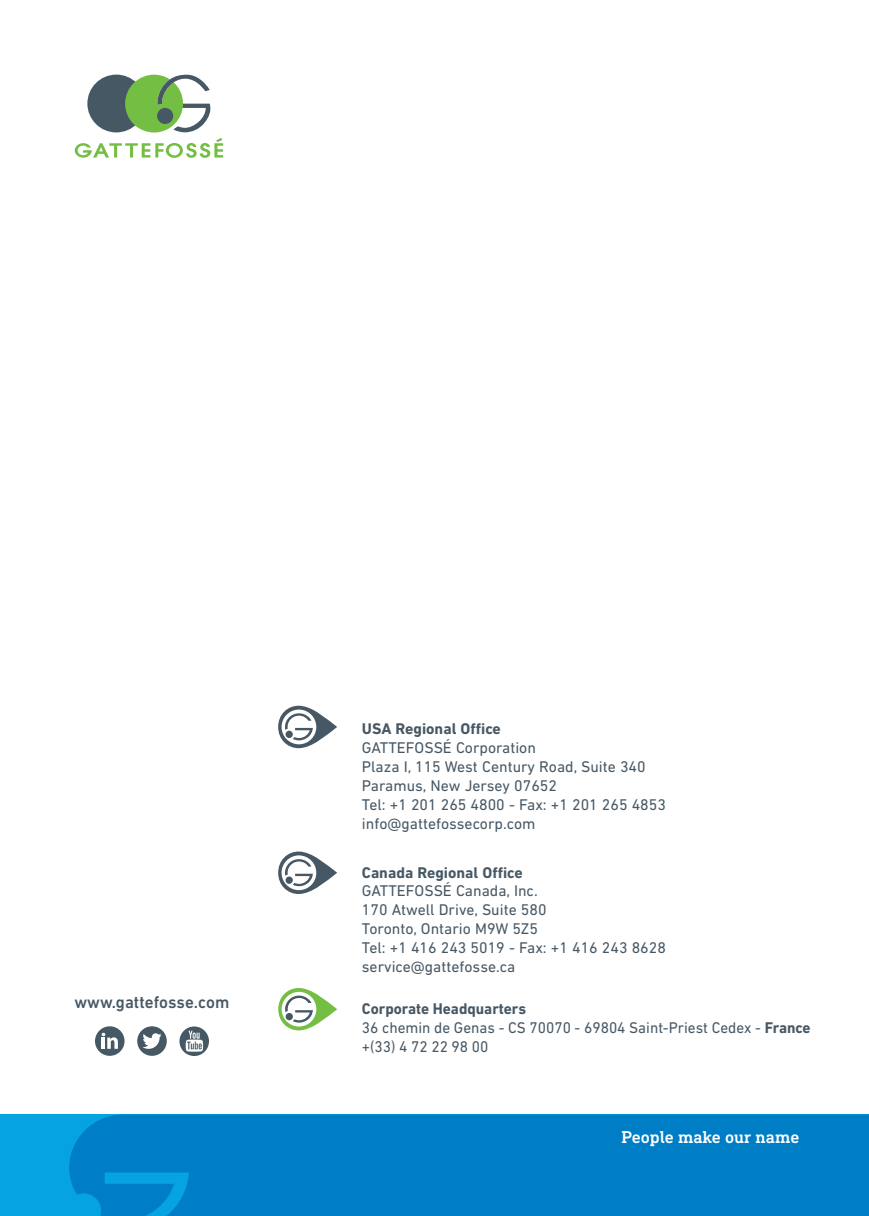
<style>
.page{position:relative;width:869px;height:1216px;background:#fff}
.page>*{position:absolute;margin:0;border:0;box-sizing:border-box;transform-origin:0 0}
.t1{font:500 17.5px "DIN Next LT Pro";color:#475865}
.Tableau{font:500 17.5px "DIN Next Slab Pro";color:#fff}
.Filiales{font:15.75px/18.9px "DIN Next LT Pro";color:#475865}
.Filiales-2{font:700 15.75px "DIN Next LT Pro";color:#475865}
.s1{font-weight:700}
</style>
<div class="page">
<div style="left:87px;top:75px;width:58px;height:57px;background:#475865;border-radius:50%"></div>
<svg style="left:125px;top:75px;width:86px;height:57px"></svg>
<div style="left:157px;top:108px;width:16px;height:16px;background:#475865;border-radius:50%"></div>
<svg style="left:75px;top:138px;width:148px;height:20px"></svg>
<div style="left:0;top:1114px;width:868px;height:101px;background:#05a4e0"></div>
<div style="left:69px;top:1114px;width:799px;height:101px;background:#007ec5"></div>
<svg style="left:278px;top:705px;width:59px;height:43px"></svg>
<svg style="left:281px;top:709px;width:35px;height:35px"></svg>
<svg style="left:285px;top:713px;width:28px;height:27px"></svg>
<div style="left:285px;top:730px;width:8px;height:8px;background:#475865;border-radius:50%"></div>
<svg style="left:278px;top:851px;width:59px;height:43px"></svg>
<svg style="left:281px;top:855px;width:35px;height:35px"></svg>
<svg style="left:285px;top:859px;width:28px;height:27px"></svg>
<div style="left:285px;top:876px;width:8px;height:7px;background:#475865;border-radius:50%"></div>
<svg style="left:278px;top:987px;width:59px;height:43px"></svg>
<svg style="left:281px;top:991px;width:35px;height:35px"></svg>
<svg style="left:285px;top:995px;width:28px;height:27px"></svg>
<svg style="left:285px;top:1012px;width:8px;height:8px"></svg>
<div style="left:137px;top:1026px;width:30px;height:29px;background:#475865;border-radius:50%"></div>
<svg style="left:142px;top:1033px;width:19px;height:15px"></svg>
<div style="left:95px;top:1026px;width:29px;height:29px;background:#475865;border-radius:50%"></div>
<svg style="left:102px;top:1032px;width:16px;height:16px"></svg>
<svg style="left:179px;top:1026px;width:30px;height:29px"></svg>
<svg style="left:186px;top:1030px;width:17px;height:21px"></svg>
<p class="t1" style="left:74px;top:991px;width:156px">www.gattefosse.com</p>
<p class="Filiales-2" style="left:362px;top:719px;width:140px">USA Regional Office</p>
<p class="Filiales" style="left:362px;top:738px;width:305px">GATTEFOSSÉ Corporation<br>Plaza I, 115 West Century Road, Suite 340<br>Paramus, New Jersey 07652<br>Tel: +1 201 265 4800 - Fax: +1 201 265 4853</p>
<p class="Filiales" style="left:362px;top:813px;width:175px">info@gattefossecorp.com</p>
<p class="Filiales-2" style="left:362px;top:862px;width:162px">Canada Regional Office</p>
<p class="Filiales" style="left:362px;top:881px;width:186px">GATTEFOSSÉ Canada, Inc.<br>170 Atwell Drive, Suite 580</p>
<p class="Filiales" style="left:362px;top:919px;width:177px">Toronto, Ontario M9W 5Z5</p>
<p class="Filiales" style="left:362px;top:938px;width:305px">Tel: +1 416 243 5019 - Fax: +1 416 243 8628</p>
<p class="Filiales" style="left:362px;top:957px;width:155px">service@gattefosse.ca</p>
<p class="Filiales-2" style="left:362px;top:999px;width:165px">Corporate Headquarters</p>
<p class="Filiales" style="left:362px;top:1018px;width:450px">36 chemin de Genas - CS 70070 - 69804 Saint-Priest Cedex - <span class="s1">France</span></p>
<p class="Filiales" style="left:362px;top:1037px;width:128px">+(33) 4 72 22 98 00</p>
<p class="Tableau" style="left:621px;top:1126px;width:179px">People make our name</p>
</div>
